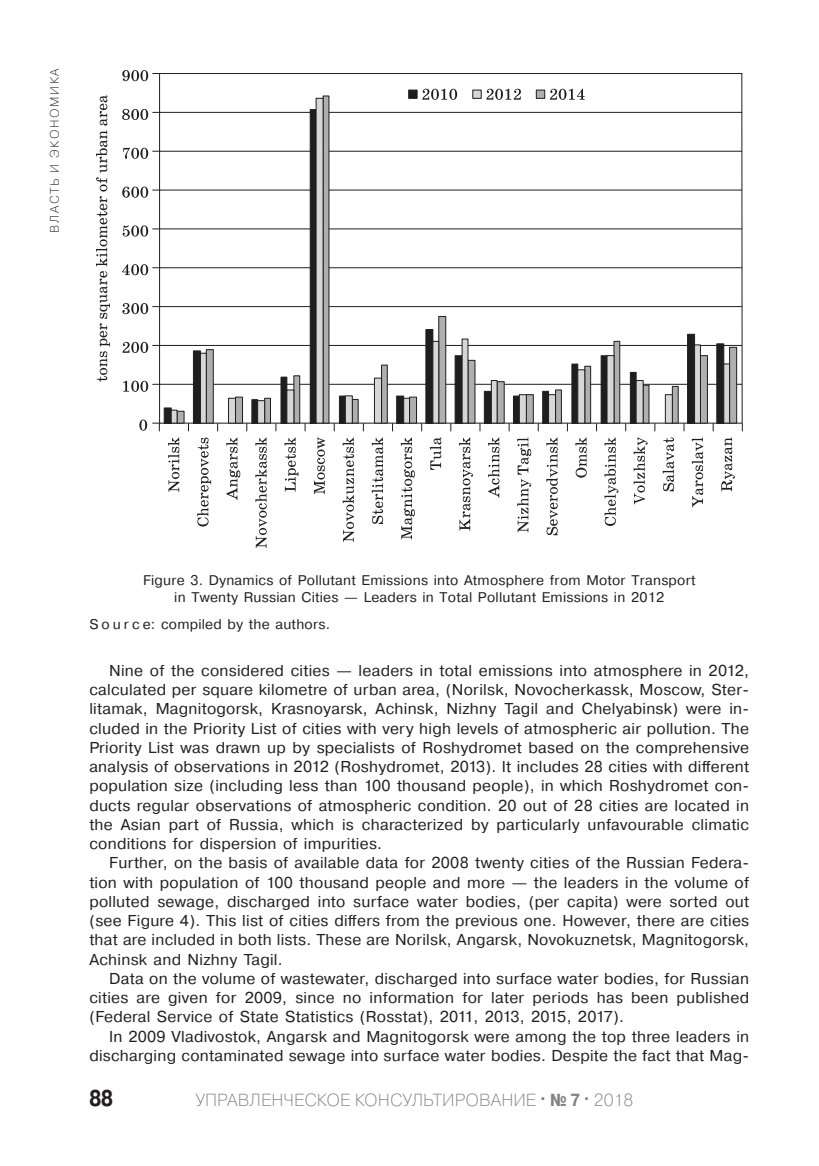
<style>
.page{position:relative;width:819px;height:1166px;background:#fff}
.page>*{position:absolute;margin:0;border:0;box-sizing:border-box;transform-origin:0 0}
.t1{font:700 22.75px "Pragmatica Cond C";color:#231f20}
.t2{font:17.5px "Pragmatica Light C";color:#808285}
.t3{font:15.75px/19.2px "Pragmatica";letter-spacing:.015em;color:#231f20;text-align:justify}
.t4{font:14px/16.8px "Pragmatica";letter-spacing:.015em;color:#231f20;text-align:center}
.t5{font:12.25px "Pragmatica Light C";letter-spacing:.14em;color:#231f20}
.s1{font-family:"Pragmatica Cond C";font-weight:700}
</style>
<div class="page">
<hr style="left:160px;top:423px;width:581px;height:1px;background:#1d1e1f">
<hr style="left:160px;top:384px;width:581px;height:1px;background:#1d1e1f">
<hr style="left:160px;top:345px;width:581px;height:1px;background:#1d1e1f">
<hr style="left:160px;top:306px;width:581px;height:1px;background:#1d1e1f">
<hr style="left:160px;top:267px;width:581px;height:1px;background:#1d1e1f">
<hr style="left:160px;top:228px;width:581px;height:1px;background:#1d1e1f">
<hr style="left:160px;top:190px;width:581px;height:1px;background:#1d1e1f">
<hr style="left:160px;top:151px;width:581px;height:1px;background:#1d1e1f">
<hr style="left:160px;top:112px;width:581px;height:1px;background:#1d1e1f">
<hr style="left:160px;top:73px;width:581px;height:1px;background:#1d1e1f">
<svg style="left:139px;top:419px;width:8px;height:12px"></svg>
<svg style="left:123px;top:381px;width:36px;height:11px"></svg>
<svg style="left:122px;top:342px;width:37px;height:11px"></svg>
<svg style="left:122px;top:303px;width:37px;height:11px"></svg>
<svg style="left:122px;top:264px;width:37px;height:11px"></svg>
<svg style="left:123px;top:225px;width:36px;height:12px"></svg>
<svg style="left:122px;top:187px;width:37px;height:11px"></svg>
<svg style="left:123px;top:148px;width:36px;height:11px"></svg>
<svg style="left:122px;top:109px;width:37px;height:11px"></svg>
<svg style="left:122px;top:70px;width:38px;height:11px"></svg>
<div style="left:408px;top:90px;width:9px;height:9px;background:#1d1e1f;border:1px solid #1d1e1f"></div>
<svg style="left:422px;top:89px;width:35px;height:6px"></svg>
<div style="left:472px;top:90px;width:9px;height:9px;background:#d7d7d7"></div>
<svg style="left:486px;top:89px;width:35px;height:6px"></svg>
<svg style="left:550px;top:89px;width:33px;height:6px"></svg>
<div style="left:536px;top:90px;width:9px;height:9px;background:#afafb0;border:1px solid #1d1e1f"></div>
<hr style="left:159px;top:74px;width:1px;height:349px;background:#1d1e1f">
<svg style="left:170px;top:97px;width:560px;height:327px"></svg>
<hr style="left:741px;top:74px;width:1px;height:349px;background:#1d1e1f">
<svg style="left:168px;top:437px;width:11px;height:55px"></svg>
<svg style="left:197px;top:437px;width:14px;height:89px"></svg>
<svg style="left:226px;top:437px;width:14px;height:63px"></svg>
<svg style="left:255px;top:437px;width:12px;height:111px"></svg>
<svg style="left:284px;top:437px;width:14px;height:54px"></svg>
<svg style="left:314px;top:437px;width:11px;height:57px"></svg>
<svg style="left:342px;top:437px;width:12px;height:105px"></svg>
<svg style="left:371px;top:437px;width:12px;height:87px"></svg>
<svg style="left:401px;top:437px;width:14px;height:102px"></svg>
<svg style="left:430px;top:437px;width:11px;height:33px"></svg>
<svg style="left:459px;top:437px;width:14px;height:93px"></svg>
<svg style="left:488px;top:437px;width:11px;height:60px"></svg>
<svg style="left:517px;top:438px;width:14px;height:94px"></svg>
<svg style="left:546px;top:437px;width:11px;height:98px"></svg>
<svg style="left:575px;top:437px;width:11px;height:41px"></svg>
<svg style="left:604px;top:437px;width:14px;height:89px"></svg>
<svg style="left:633px;top:437px;width:14px;height:67px"></svg>
<svg style="left:662px;top:437px;width:12px;height:54px"></svg>
<svg style="left:691px;top:438px;width:12px;height:69px"></svg>
<svg style="left:721px;top:437px;width:13px;height:54px"></svg>
<svg style="left:153px;top:423px;width:7px;height:8px"></svg>
<svg style="left:96px;top:95px;width:14px;height:287px"></svg>
<p class="t5" style="left:48px;top:233px;width:166px;rotate:-90deg">ВЛАСТЬ И ЭКОНОМИКА</p>
<p class="t4" style="left:143px;top:572px;width:554px">Figure 3. Dynamics of Pollutant Emissions into Atmosphere from Motor Transport in Twenty Russian Cities — Leaders in Total Pollutant Emissions in 2012</p>
<p class="t4" style="left:89px;top:616px;width:242px">S o u r c e: compiled by the authors.</p>
<p class="t3" style="left:89px;top:661px;width:661px;text-indent:20px">Nine of the considered cities — leaders in total emissions into atmosphere in 2012, calculated per square kilometre of urban area, (Norilsk, Novocherkassk, Moscow, Ster&shy;litamak, Magnitogorsk, Krasnoyarsk, Achinsk, Nizhny Tagil and Chelyabinsk) were in&shy;cluded in the Priority List of cities with very high levels of atmospheric air pollution. The Priority List was drawn up by specialists of Roshydromet based on the comprehensive analysis of observations in 2012 (Roshydromet, 2013). It includes 28 cities with different population size (including less than 100 thousand people), in which Roshydromet con&shy;ducts regular observations of atmospheric condition. 20 out of 28 cities are located in the Asian part of Russia, which is characterized by particularly unfavourable climatic conditions for dispersion of impurities.</p>
<p class="t3" style="left:89px;top:854px;width:661px;text-indent:20px">Further, on the basis of available data for 2008 twenty cities of the Russian Federa&shy;tion with population of 100 thousand people and more — the leaders in the volume of polluted sewage, discharged into surface water bodies, (per capita) were sorted out (see Figure 4). This list of cities differs from the previous one. However, there are cities that are included in both lists. These are Norilsk, Angarsk, Novokuznetsk, Magnitogorsk, Achinsk and Nizhny Tagil.</p>
<p class="t3" style="left:89px;top:969px;width:661px;text-indent:20px">Data on the volume of wastewater, discharged into surface water bodies, for Russian cities are given for 2009, since no information for later periods has been published (Federal Service of State Statistics (Rosstat), 2011, 2013, 2015, 2017).</p>
<p class="t3" style="left:89px;top:1027px;width:661px;text-align:right">In 2009 Vladivostok, Angarsk and Magnitogorsk were among the top three leaders in discharging contaminated sewage into surface water bodies. Despite the fact that Mag-</p>
<h1 class="t1" style="left:89px;top:1085px;width:25px">88</h1>
<p class="t2" style="left:195px;top:1090px;width:439px">УПРАВЛЕНЧЕСКОЕ КОНСУЛЬТИРОВАНИЕ <sup>.</sup> <span class="s1">№ 7 </span><sup>.</sup> 2018</p>
</div>
